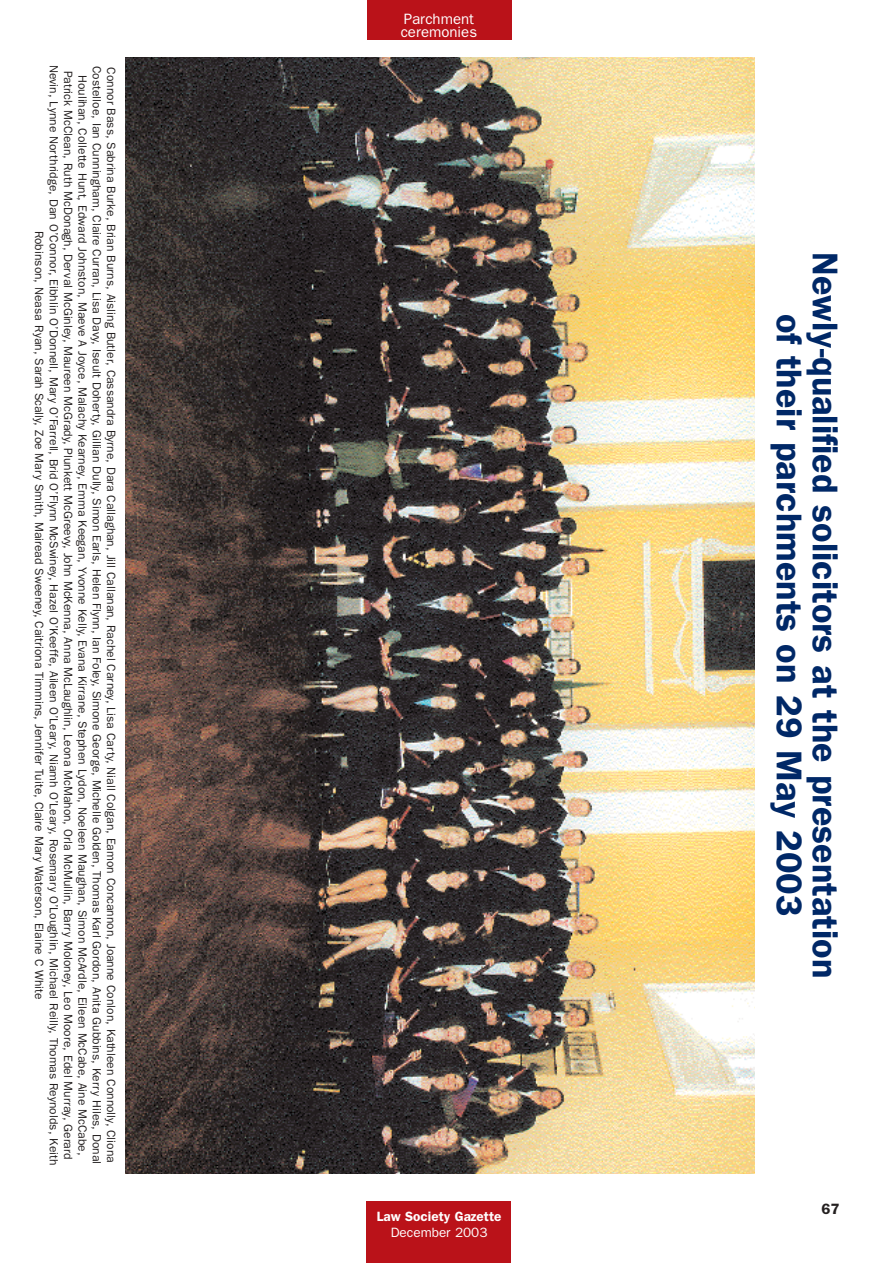
<style>
.page{position:relative;width:893px;height:1263px;background:#fff}
.page>*{position:absolute;margin:0;border:0;box-sizing:border-box;transform-origin:0 0}
.t1{font:600 36px/36px "Franklin Gothic";color:#002867;text-align:center}
.t2{font:15px/13.5px "Franklin Gothic";color:#fff}
.t3{font:600 15px "Franklin Gothic";color:#231f1f}
.t4{font:600 13.5px "Franklin Gothic";color:#fff}
.t5{font:13.5px "Franklin Gothic";color:#fff}
.t6{font:12px/14.4px "Franklin Gothic";color:#231f1f;text-align:center}
</style>
<div class="page">
<div style="left:367px;top:1202px;width:144px;height:61px;background:#ba1219"></div>
<div style="left:367px;top:0;width:144px;height:40px;background:#ba1219"></div>
<img style="left:125px;top:58px;width:629px;height:1115px">
<p class="t6" style="left:118px;top:65px;width:1102px;rotate:90deg">Connor Bass, Sabrina Burke, Brian Burns, Aisling Butler, Cassandra Byrne, Dara Callaghan, Jill Callanan, Rachel Carney, Lisa Carty, Niall Colgan, Eamon Concannon, Joanne Conlon, Kathleen Connolly, Cliona Costelloe, Ian Cunningham, Claire Curran, Lisa Davy, Iseult Doherty, Gillian Dully, Simon Earls, Helen Flynn, Ian Foley, Simone George, Michelle Golden, Thomas Karl Gordon, Anita Gubbins, Kerry Hiles, Donal Houlihan, Collette Hunt, Edward Johnston, Maeve A Joyce, Malachy Kearney, Emma Keegan, Yvonne Kelly, Evana Kirrane, Stephen Lydon, Noeleen Maughan, Simon McArdle, Eileen McCabe, Aine McCabe, Patrick McClean, Ruth McDonagh, Derval McGinley, Maureen McGrady, Plunkett McGreevy, John McKenna, Anna McLaughlin, Leona McMahon, Orla McMullin, Barry Moloney, Leo Moore, Edel Murray, Gerard Nevin, Lynne Northridge, Dan O’Connor, Eibhlin O’Donnell, Mary O’Farrell, Brid O’Flynn McSwiney, Hazel O’Keeffe, Aileen O’Leary, Niamh O’Leary, Rosemary O’Loughlin, Michael Reilly, Thomas Reynolds, Keith Robinson, Neasa Ryan, Sarah Scally, Zoe Mary Smith, Mairead Sweeney, Caitriona Timmins, Jennifer Tuite, Claire Mary Waterson, Elaine C White</p>
<p class="t2" style="left:400px;top:13px;width:78px">Parchment ceremonies</p>
<p class="t4" style="left:377px;top:1212px;width:126px">Law Society Gazette</p>
<p class="t5" style="left:390px;top:1228px;width:98px">December 2003</p>
<h1 class="t1" style="left:840px;top:252px;width:728px;rotate:90deg">Newly-qualified solicitors at the presentation of their parchments on 29 May 2003</h1>
<p class="t3" style="left:821px;top:1204px;width:19px">67</p>
</div>
